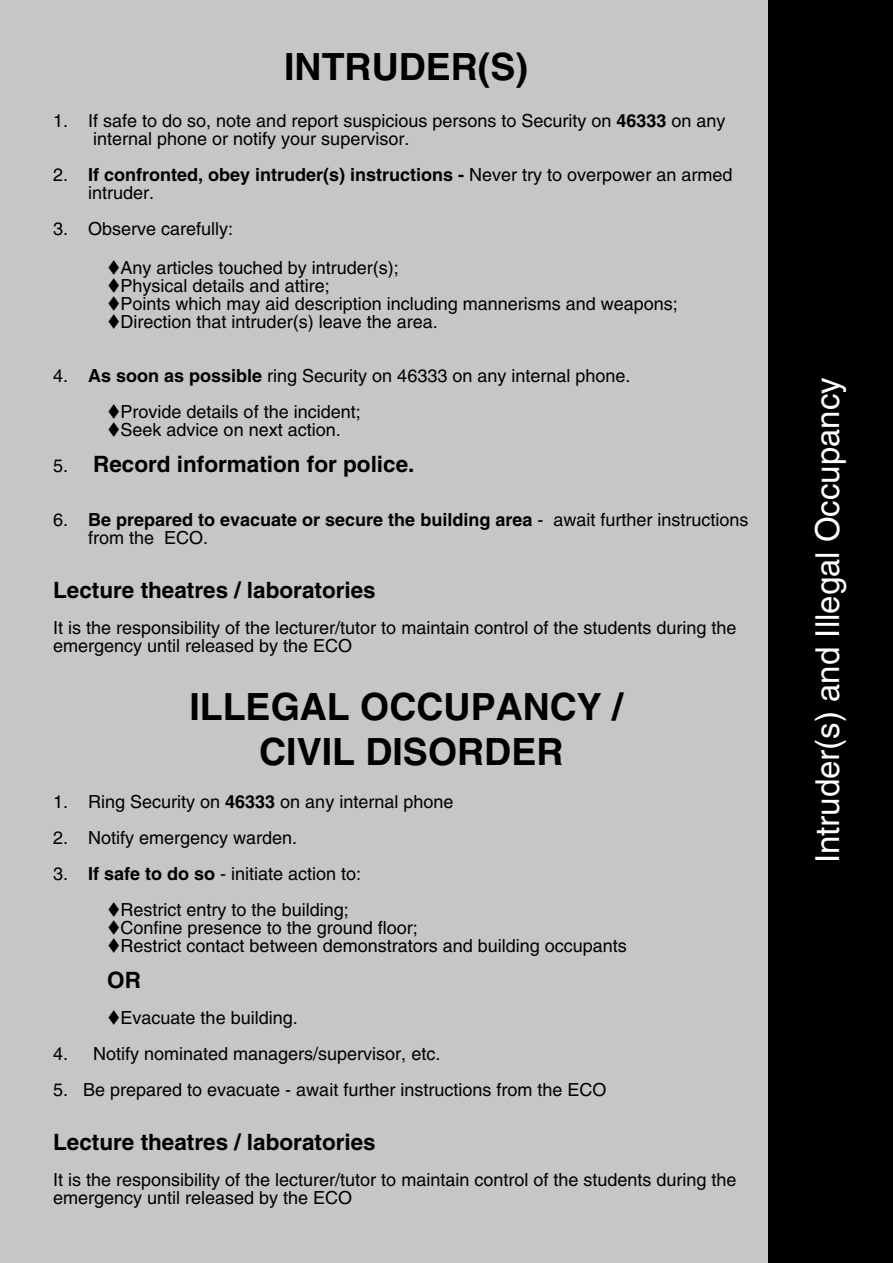
<style>
.page{position:relative;width:893px;height:1263px;background:#fff}
.page>*{position:absolute;margin:0;border:0;box-sizing:border-box;transform-origin:0 0}
.t1{font:700 37.5px/45px "Helvetica LT Std";color:#000;text-align:center}
.t2{font:33px "Helvetica LT Std";color:#fff}
.t3{font:700 22.5px "Helvetica LT Std";color:#000}
.t4{font:18px/18px "Helvetica LT Std";color:#000}
.t5{font:700 18px/18px "Helvetica LT Std";color:#000}
.s1{font-weight:700}
.s2{font-weight:400}
.s3{font-weight:400;font-size:18px}
</style>
<div class="page">
<div style="left:767px;top:0;width:126px;height:1263px;background:#000"></div>
<div style="left:0;top:0;width:767px;height:1263px;background:#c5c6c8"></div>
<h1 class="t1" style="left:284px;top:44px;width:245px">INTRUDER(S)</h1>
<p class="t4" style="left:93px;top:111px;width:634px;text-indent:-40px">1. If safe to do so, note and report suspicious persons to Security on <span class="s1">46333</span> on any internal phone or notify your supervisor.</p>
<p class="t5" style="left:88px;top:165px;width:646px;text-indent:-35px"><span class="s2">2.</span> If confronted, obey intruder(s) instructions - <span class="s2">Never try to overpower an armed intruder.</span></p>
<p class="t4" style="left:53px;top:219px;width:182px">3. Observe carefully:</p>
<p class="t4" style="left:107px;top:258px;width:293px">▼Any articles touched by intruder(s);</p>
<p class="t4" style="left:107px;top:276px;width:224px">▼Physical details and attire;</p>
<p class="t4" style="left:107px;top:294px;width:572px">▼Points which may aid description including mannerisms and weapons;</p>
<p class="t4" style="left:107px;top:312px;width:332px">▼Direction that intruder(s) leave the area.</p>
<p class="t4" style="left:53px;top:366px;width:579px">4. <span class="s1">As soon as possible</span> ring Security on 46333 on any internal phone.</p>
<p class="t4" style="left:107px;top:402px;width:255px">▼Provide details of the incident;</p>
<p class="t4" style="left:107px;top:420px;width:235px">▼Seek advice on next action.</p>
<p class="t3" style="left:53px;top:450px;width:363px"><span class="s3">5.</span> Record information for police.</p>
<p class="t5" style="left:88px;top:510px;width:662px;text-indent:-35px"><span class="s2">6.</span> Be prepared to evacuate or secure the building area <span class="s2">- await further instructions from the ECO.</span></p>
<p class="t3" style="left:53px;top:576px;width:324px">Lecture theatres / laboratories</p>
<p class="t4" style="left:53px;top:618px;width:685px">It is the responsibility of the lecturer/tutor to maintain control of the students during the emergency until released by the ECO</p>
<h1 class="t1" style="left:189px;top:684px;width:435px">ILLEGAL OCCUPANCY /<br>CIVIL DISORDER</h1>
<p class="t4" style="left:53px;top:793px;width:402px">1. Ring Security on <span class="s1">46333</span> on any internal phone</p>
<p class="t4" style="left:53px;top:829px;width:246px">2. Notify emergency warden.</p>
<p class="t4" style="left:53px;top:865px;width:310px">3. <span class="s1">If safe to do so</span> - initiate action to:</p>
<p class="t4" style="left:107px;top:901px;width:243px">▼Restrict entry to the building;</p>
<p class="t4" style="left:107px;top:919px;width:312px">▼Confine presence to the ground floor;</p>
<p class="t4" style="left:107px;top:937px;width:521px">▼Restrict contact between demonstrators and building occupants</p>
<p class="t3" style="left:107px;top:966px;width:35px">OR</p>
<p class="t4" style="left:107px;top:1009px;width:192px">▼Evacuate the building.</p>
<p class="t4" style="left:53px;top:1045px;width:389px">4. Notify nominated managers/supervisor, etc.</p>
<p class="t4" style="left:53px;top:1081px;width:555px">5. Be prepared to evacuate - await further instructions from the ECO</p>
<p class="t3" style="left:53px;top:1128px;width:324px">Lecture theatres / laboratories</p>
<p class="t4" style="left:53px;top:1171px;width:685px">It is the responsibility of the lecturer/tutor to maintain control of the students during the emergency until released by the ECO</p>
<h2 class="t2" style="left:809px;top:863px;width:488px;rotate:-90deg">Intruder(s) and Illegal Occupancy</h2>
</div>
